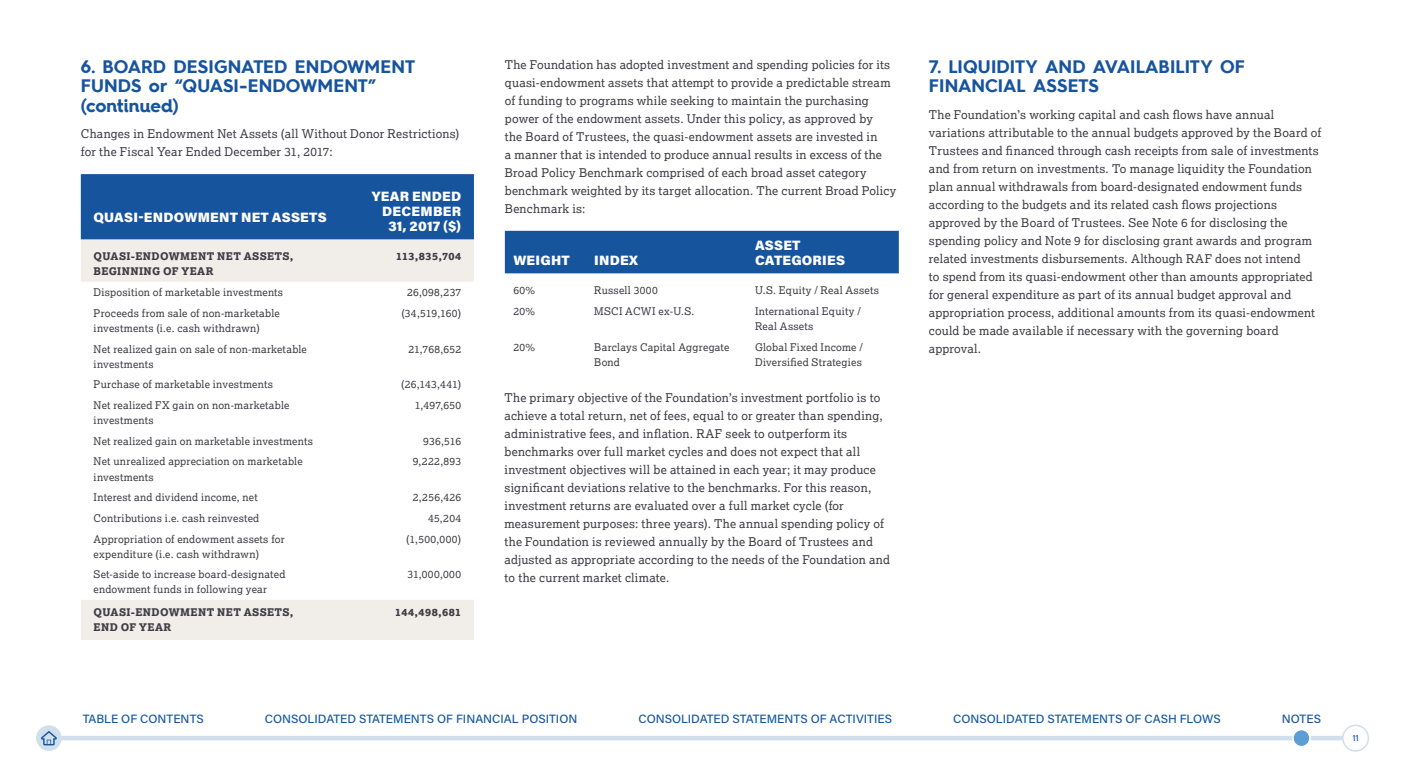
<style>
.page{position:relative;width:1404px;height:766px;background:#fff}
.page>*{position:absolute;margin:0;border:0;box-sizing:border-box;transform-origin:0 0}
.t1{font:700 18px/19.5px "Hurme";color:#17549e}
.t2{font:900 13.5px/15px "Acumin Pro";letter-spacing:.015em;color:#fff;text-align:right}
.t3{font:12px/18px "Lexia";letter-spacing:.015em;color:#3f3c45}
.t4{font:500 12px "Acumin Pro";color:#15569f}
.t5{font:10.5px/15px "Lexia";letter-spacing:.02em;color:#3f3c45}
.t6{font:800 10.5px/15px "Lexia";letter-spacing:.035em;color:#3f3c45}
.t7{font:500 9px "Acumin Pro";color:#15569f}
</style>
<div class="page">
<div style="left:36px;top:725px;width:26px;height:25px;background:#d0dfeb;border-radius:50%"></div>
<svg style="left:41px;top:731px;width:16px;height:14px"></svg>
<div style="left:60px;top:735px;width:1284px;height:5px;background:#d0dfeb"></div>
<div style="left:1292px;top:729px;width:17px;height:17px;background:#5e9cd4;border-radius:50%"></div>
<div style="left:1291px;top:728px;width:19px;height:19px;border:2px solid #fff;border-radius:50%"></div>
<div style="left:1341px;top:724px;width:27px;height:27px;border:2px solid #d0dfeb;border-radius:50%"></div>
<div style="left:81px;top:174px;width:393px;height:65px;background:#17549e"></div>
<svg style="left:81px;top:239px;width:393px;height:400px"></svg>
<div style="left:505px;top:231px;width:393px;height:42px;background:#17549e"></div>
<h1 class="t1" style="left:81px;top:56px;width:336px">6. BOARD DESIGNATED ENDOWMENT<br>FUNDS or “QUASI-ENDOWMENT” (continued)</h1>
<p class="t3" style="left:81px;top:124px;width:380px">Changes in Endowment Net Assets (all Without Donor Restrictions) for the Fiscal Year Ended December 31, 2017:</p>
<p class="t2" style="left:94px;top:209px;width:235px">QUASI-ENDOWMENT NET ASSETS</p>
<p class="t2" style="left:371px;top:188px;width:91px">YEAR ENDED<br>DECEMBER<br>31, 2017 ($)</p>
<p class="t6" style="left:94px;top:249px;width:201px">QUASI-ENDOWMENT NET ASSETS,<br>BEGINNING OF YEAR</p>
<p class="t6" style="left:396px;top:249px;width:66px">113,835,704</p>
<p class="t5" style="left:94px;top:284px;width:191px">Disposition of marketable investments</p>
<p class="t5" style="left:407px;top:284px;width:56px">26,098,237</p>
<p class="t5" style="left:94px;top:305px;width:188px">Proceeds from sale of non-marketable investments (i.e. cash withdrawn)</p>
<p class="t5" style="left:401px;top:305px;width:61px">(34,519,160)</p>
<p class="t5" style="left:94px;top:341px;width:215px">Net realized gain on sale of non-marketable investments</p>
<p class="t5" style="left:408px;top:341px;width:54px">21,768,652</p>
<p class="t5" style="left:94px;top:376px;width:181px">Purchase of marketable investments</p>
<p class="t5" style="left:401px;top:376px;width:61px">(26,143,441)</p>
<p class="t5" style="left:94px;top:397px;width:197px">Net realized FX gain on non-marketable investments</p>
<p class="t5" style="left:414px;top:397px;width:48px">1,497,650</p>
<p class="t5" style="left:94px;top:433px;width:221px">Net realized gain on marketable investments</p>
<p class="t5" style="left:423px;top:433px;width:40px">936,516</p>
<p class="t5" style="left:94px;top:454px;width:210px">Net unrealized appreciation on marketable investments</p>
<p class="t5" style="left:413px;top:454px;width:50px">9,222,893</p>
<p class="t5" style="left:94px;top:489px;width:166px">Interest and dividend income, net</p>
<p class="t5" style="left:413px;top:489px;width:50px">2,256,426</p>
<p class="t5" style="left:94px;top:510px;width:167px">Contributions i.e. cash reinvested</p>
<p class="t5" style="left:428px;top:510px;width:35px">45,204</p>
<p class="t5" style="left:94px;top:531px;width:193px">Appropriation of endowment assets for expenditure (i.e. cash withdrawn)</p>
<p class="t5" style="left:406px;top:531px;width:57px">(1,500,000)</p>
<p class="t5" style="left:94px;top:566px;width:193px">Set-aside to increase board-designated endowment funds in following year</p>
<p class="t5" style="left:407px;top:566px;width:55px">31,000,000</p>
<p class="t6" style="left:94px;top:604px;width:201px">QUASI-ENDOWMENT NET ASSETS,<br>END OF YEAR</p>
<p class="t6" style="left:395px;top:604px;width:67px">144,498,681</p>
<p class="t3" style="left:505px;top:55px;width:393px">The Foundation has adopted investment and spending policies for its quasi-endowment assets that attempt to provide a predictable stream of funding to programs while seeking to maintain the purchasing power of the endowment assets. Under this policy, as approved by<br>the Board of Trustees, the quasi-endowment assets are invested in<br>a manner that is intended to produce annual results in excess of the Broad Policy Benchmark comprised of each broad asset category benchmark weighted by its target allocation. The current Broad Policy Benchmark is:</p>
<p class="t2" style="left:513px;top:252px;width:58px">WEIGHT</p>
<p class="t2" style="left:594px;top:252px;width:45px">INDEX</p>
<p class="t2" style="left:755px;top:237px;width:92px;text-align:left">ASSET<br>CATEGORIES</p>
<p class="t5" style="left:513px;top:282px;width:23px">60%</p>
<p class="t5" style="left:594px;top:282px;width:65px">Russell 3000</p>
<p class="t5" style="left:755px;top:282px;width:125px">U.S. Equity / Real Assets</p>
<p class="t5" style="left:513px;top:303px;width:23px">20%</p>
<p class="t5" style="left:594px;top:303px;width:102px">MSCI ACWI ex-U.S.</p>
<p class="t5" style="left:755px;top:303px;width:107px">International Equity /<br>Real Assets</p>
<p class="t5" style="left:513px;top:339px;width:23px">20%</p>
<p class="t5" style="left:594px;top:339px;width:137px">Barclays Capital Aggregate<br>Bond</p>
<p class="t5" style="left:755px;top:339px;width:109px">Global Fixed Income /<br>Diversified Strategies</p>
<p class="t3" style="left:504px;top:388px;width:387px">The primary objective of the Foundation’s investment portfolio is to achieve a total return, net of fees, equal to or greater than spending, administrative fees, and inflation. RAF seek to outperform its benchmarks over full market cycles and does not expect that all investment objectives will be attained in each year; it may produce significant deviations relative to the benchmarks. For this reason, investment returns are evaluated over a full market cycle (for measurement purposes: three years). The annual spending policy of the Foundation is reviewed annually by the Board of Trustees and adjusted as appropriate according to the needs of the Foundation and to the current market climate.</p>
<h1 class="t1" style="left:928px;top:56px;width:317px">7. LIQUIDITY AND AVAILABILITY OF<br>FINANCIAL ASSETS</h1>
<p class="t3" style="left:928px;top:105px;width:394px">The Foundation’s working capital and cash flows have annual variations attributable to the annual budgets approved by the Board of Trustees and financed through cash receipts from sale of investments and from return on investments. To manage liquidity the Foundation plan annual withdrawals from board-designated endowment funds according to the budgets and its related cash flows projections approved by the Board of Trustees. See Note 6 for disclosing the spending policy and Note 9 for disclosing grant awards and program related investments disbursements. Although RAF does not intend<br>to spend from its quasi-endowment other than amounts appropriated for general expenditure as part of its annual budget approval and appropriation process, additional amounts from its quasi-endowment could be made available if necessary with the governing board approval.</p>
<p class="t4" style="left:83px;top:710px;width:123px">TABLE OF CONTENTS</p>
<p class="t4" style="left:265px;top:710px;width:314px">CONSOLIDATED STATEMENTS OF FINANCIAL POSITION</p>
<p class="t4" style="left:638px;top:710px;width:255px">CONSOLIDATED STATEMENTS OF ACTIVITIES</p>
<p class="t4" style="left:953px;top:710px;width:269px">CONSOLIDATED STATEMENTS OF CASH FLOWS</p>
<p class="t4" style="left:1281px;top:710px;width:41px">NOTES</p>
<p class="t7" style="left:1352px;top:731px;width:8px">11</p>
</div>
